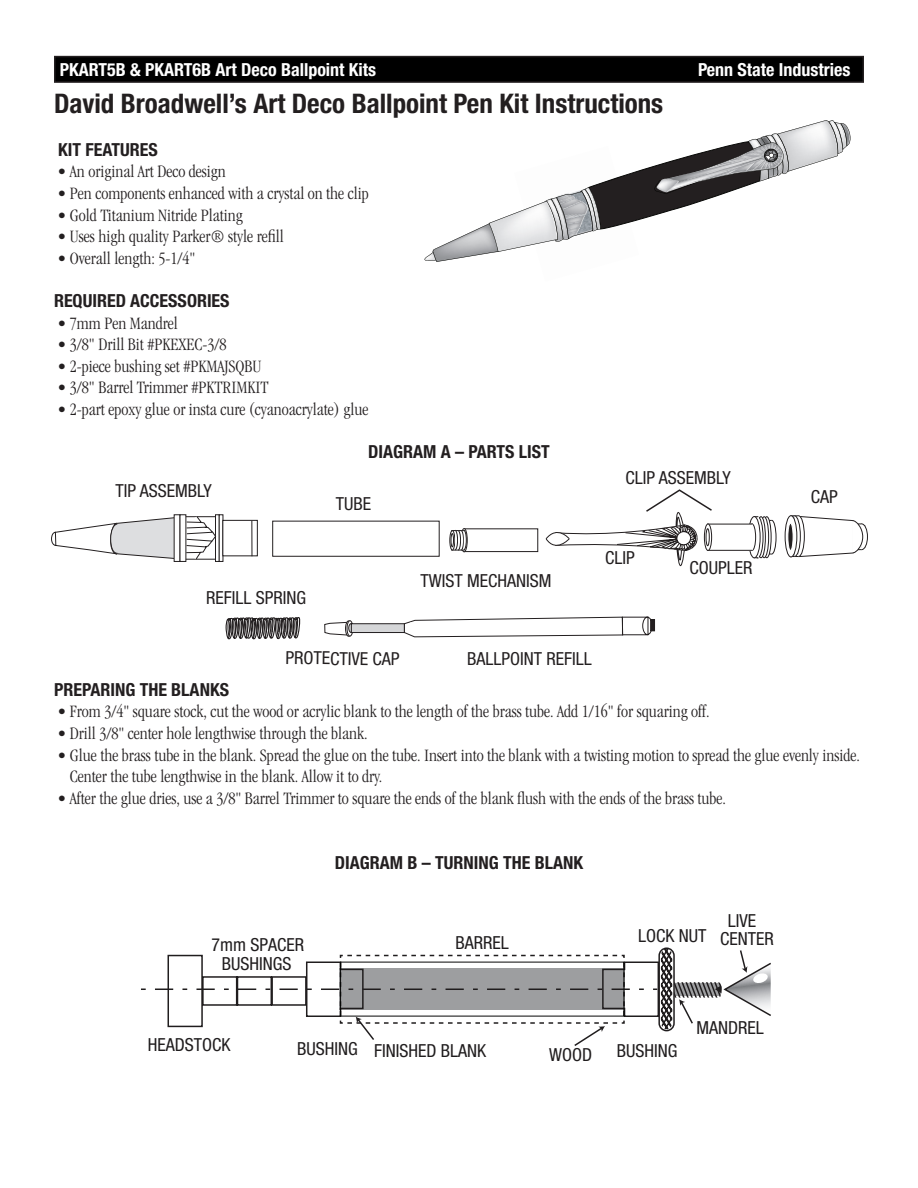
<style>
.page{position:relative;width:918px;height:1188px;background:#fff}
.page>*{position:absolute;margin:0;border:0;box-sizing:border-box;transform-origin:0 0}
.t1{font:700 condensed 27px "Helvetica Neue";color:#231f20}
.t2{font:300 condensed 18px/21.6px "Garamond";color:#231f20}
.t3{font:condensed 18px "Helvetica Neue";color:#231f20}
.t4{font:700 condensed 18px "Helvetica Neue";color:#231f20}
.t5{font:condensed 18px/14.7px "Helvetica Neue";color:#201d1e}
.t6{font:700 condensed 18px "Helvetica Neue";color:#fff}
</style>
<div class="page">
<div style="left:55px;top:57px;width:808px;height:25px;background:#000"></div>
<div style="left:54px;top:56px;width:810px;height:27px;border:2px solid #231f20"></div>
<svg style="left:424px;top:120px;width:427px;height:142px"></svg>
<div style="left:658px;top:947px;width:17px;height:84px;border:2px solid #201d1e;border-radius:7px"></div>
<svg style="left:141px;top:948px;width:630px;height:98px"></svg>
<div style="left:790px;top:515px;width:5px;height:42px;border:1px solid #231f20"></div>
<div style="left:272px;top:521px;width:168px;height:36px;border:1px solid #231f20"></div>
<div style="left:347px;top:620px;width:6px;height:16px;border:1px solid #231f20;border-radius:50%"></div>
<div style="left:349px;top:624px;width:5px;height:9px;background:#bababc;border-radius:50%"></div>
<div style="left:348px;top:623px;width:6px;height:10px;border:1px solid #231f20;border-radius:50%"></div>
<div style="left:351px;top:624px;width:53px;height:9px;background:#d5d6d8"></div>
<div style="left:351px;top:623px;width:54px;height:10px;border:1px solid #231f20"></div>
<div style="left:650px;top:619px;width:5px;height:12px;border:1px solid #231f20"></div>
<div style="left:464px;top:528px;width:74px;height:24px;border:1px solid #231f20"></div>
<div style="left:461px;top:529px;width:6px;height:23px;background:#353233;border-radius:50%"></div>
<div style="left:461px;top:528px;width:7px;height:24px;border:1px solid #231f20;border-radius:50%"></div>
<div style="left:449px;top:530px;width:6px;height:20px;border:1px solid #231f20;border-radius:50%"></div>
<svg style="left:451px;top:530px;width:16px;height:21px"></svg>
<div style="left:451px;top:533px;width:3px;height:14px;border:1px solid #231f20;border-radius:50%"></div>
<svg style="left:785px;top:516px;width:12px;height:41px"></svg>
<div style="left:785px;top:515px;width:12px;height:42px;border:1px solid #231f20;border-radius:50%"></div>
<div style="left:788px;top:523px;width:5px;height:27px;background:#231f20;border-radius:50%"></div>
<div style="left:787px;top:523px;width:6px;height:28px;border:1px solid #fff;border-radius:50%"></div>
<svg style="left:794px;top:515px;width:74px;height:42px"></svg>
<div style="left:174px;top:514px;width:6px;height:48px;border:1px solid #231f20"></div>
<div style="left:180px;top:514px;width:6px;height:48px;border:1px solid #231f20"></div>
<div style="left:215px;top:514px;width:5px;height:48px;border:1px solid #231f20"></div>
<div style="left:219px;top:514px;width:4px;height:48px;border:1px solid #231f20"></div>
<svg style="left:51px;top:516px;width:299px;height:123px"></svg>
<div style="left:223px;top:520px;width:34px;height:36px;background:#fff"></div>
<div style="left:222px;top:520px;width:36px;height:36px;border:1px solid #231f20"></div>
<hr style="left:251px;top:521px;width:1px;height:35px;background:#231f20">
<svg style="left:403px;top:616px;width:250px;height:22px"></svg>
<svg style="left:759px;top:516px;width:18px;height:42px"></svg>
<svg style="left:757px;top:517px;width:8px;height:41px"></svg>
<div style="left:756px;top:516px;width:10px;height:42px;border:1px solid #231f20;border-radius:50%"></div>
<svg style="left:752px;top:517px;width:11px;height:41px"></svg>
<div style="left:752px;top:516px;width:11px;height:42px;border:1px solid #231f20;border-radius:50%"></div>
<hr style="left:754px;top:517px;width:4px;height:41px;background:#3b3738">
<div style="left:754px;top:516px;width:5px;height:42px;border:1px solid #231f20"></div>
<svg style="left:748px;top:517px;width:12px;height:41px"></svg>
<div style="left:748px;top:516px;width:13px;height:42px;border:1px solid #231f20;border-radius:50%"></div>
<svg style="left:748px;top:524px;width:8px;height:26px"></svg>
<div style="left:748px;top:524px;width:8px;height:27px;border:1px solid #231f20;border-radius:50%"></div>
<div style="left:708px;top:524px;width:45px;height:26px;background:#fff"></div>
<div style="left:707px;top:524px;width:46px;height:27px;border:1px solid #231f20"></div>
<svg style="left:545px;top:489px;width:169px;height:78px"></svg>
<p class="t6" style="left:60px;top:59px;width:318px">PKART5B &amp; PKART6B Art Deco Ballpoint Kits</p>
<p class="t6" style="left:698px;top:59px;width:154px">Penn State Industries</p>
<p class="t1" style="left:54px;top:87px;width:611px">David Broadwell’s Art Deco Ballpoint Pen Kit Instructions</p>
<p class="t4" style="left:58px;top:138px;width:101px">KIT FEATURES</p>
<p class="t2" style="left:57px;top:161px;width:170px">• An original Art Deco design</p>
<p class="t2" style="left:57px;top:183px;width:313px">• Pen components enhanced with a crystal on the clip</p>
<p class="t2" style="left:57px;top:204px;width:187px">• Gold Titanium Nitride Plating</p>
<p class="t2" style="left:57px;top:226px;width:228px">• Uses high quality Parker® style refill</p>
<p class="t2" style="left:57px;top:247px;width:139px">• Overall length: 5-1/4"</p>
<p class="t4" style="left:54px;top:290px;width:177px">REQUIRED ACCESSORIES</p>
<p class="t2" style="left:57px;top:312px;width:122px">• 7mm Pen Mandrel</p>
<p class="t2" style="left:57px;top:334px;width:170px">• 3/8" Drill Bit #PKEXEC-3/8</p>
<p class="t2" style="left:57px;top:355px;width:205px">• 2-piece bushing set #PKMAJSQBU</p>
<p class="t2" style="left:57px;top:377px;width:212px">• 3/8" Barrel Trimmer #PKTRIMKIT</p>
<p class="t2" style="left:57px;top:399px;width:312px">• 2-part epoxy glue or insta cure (cyanoacrylate) glue</p>
<p class="t4" style="left:368px;top:441px;width:183px">DIAGRAM A – PARTS LIST</p>
<p class="t3" style="left:115px;top:480px;width:98px">TIP ASSEMBLY</p>
<p class="t3" style="left:336px;top:493px;width:37px">TUBE</p>
<p class="t3" style="left:206px;top:587px;width:101px">REFILL SPRING</p>
<p class="t3" style="left:286px;top:647px;width:115px;rotate:1deg">PROTECTIVE CAP</p>
<p class="t3" style="left:626px;top:467px;width:107px">CLIP ASSEMBLY</p>
<p class="t3" style="left:420px;top:570px;width:133px">TWIST MECHANISM</p>
<p class="t3" style="left:605px;top:547px;width:31px">CLIP</p>
<p class="t3" style="left:467px;top:648px;width:126px">BALLPOINT REFILL</p>
<p class="t3" style="left:690px;top:557px;width:65px">COUPLER</p>
<p class="t3" style="left:811px;top:486px;width:28px">CAP</p>
<p class="t4" style="left:54px;top:678px;width:177px">PREPARING THE BLANKS</p>
<p class="t2" style="left:57px;top:701px;width:654px">• From 3/4" square stock, cut the wood or acrylic blank to the length of the brass tube. Add 1/16" for squaring off.</p>
<p class="t2" style="left:57px;top:723px;width:312px">• Drill 3/8" center hole lengthwise through the blank.</p>
<p class="t2" style="left:70px;top:744px;width:791px;text-indent:-12px">• Glue the brass tube in the blank. Spread the glue on the tube. Insert into the blank with a twisting motion to spread the glue evenly inside.<br>Center the tube lengthwise in the blank. Allow it to dry.</p>
<p class="t2" style="left:57px;top:787px;width:670px">• After the glue dries, use a 3/8" Barrel Trimmer to square the ends of the blank flush with the ends of the brass tube.</p>
<p class="t4" style="left:335px;top:851px;width:250px">DIAGRAM B – TURNING THE BLANK</p>
<p class="t5" style="left:212px;top:937px;width:94px">7mm SPACER</p>
<p class="t5" style="left:456px;top:935px;width:55px">BARREL</p>
<p class="t5" style="left:222px;top:956px;width:71px">BUSHINGS</p>
<p class="t5" style="left:148px;top:1037px;width:84px">HEADSTOCK</p>
<p class="t5" style="left:374px;top:1043px;width:114px">FINISHED BLANK</p>
<p class="t5" style="left:549px;top:1047px;width:45px">WOOD</p>
<p class="t5" style="left:297px;top:1041px;width:62px">BUSHING</p>
<p class="t5" style="left:638px;top:913px;width:137px;text-indent:90px">LIVE<br>LOCK NUT CENTER</p>
<p class="t5" style="left:617px;top:1044px;width:62px">BUSHING</p>
<p class="t5" style="left:696px;top:1020px;width:69px">MANDREL</p>
</div>
